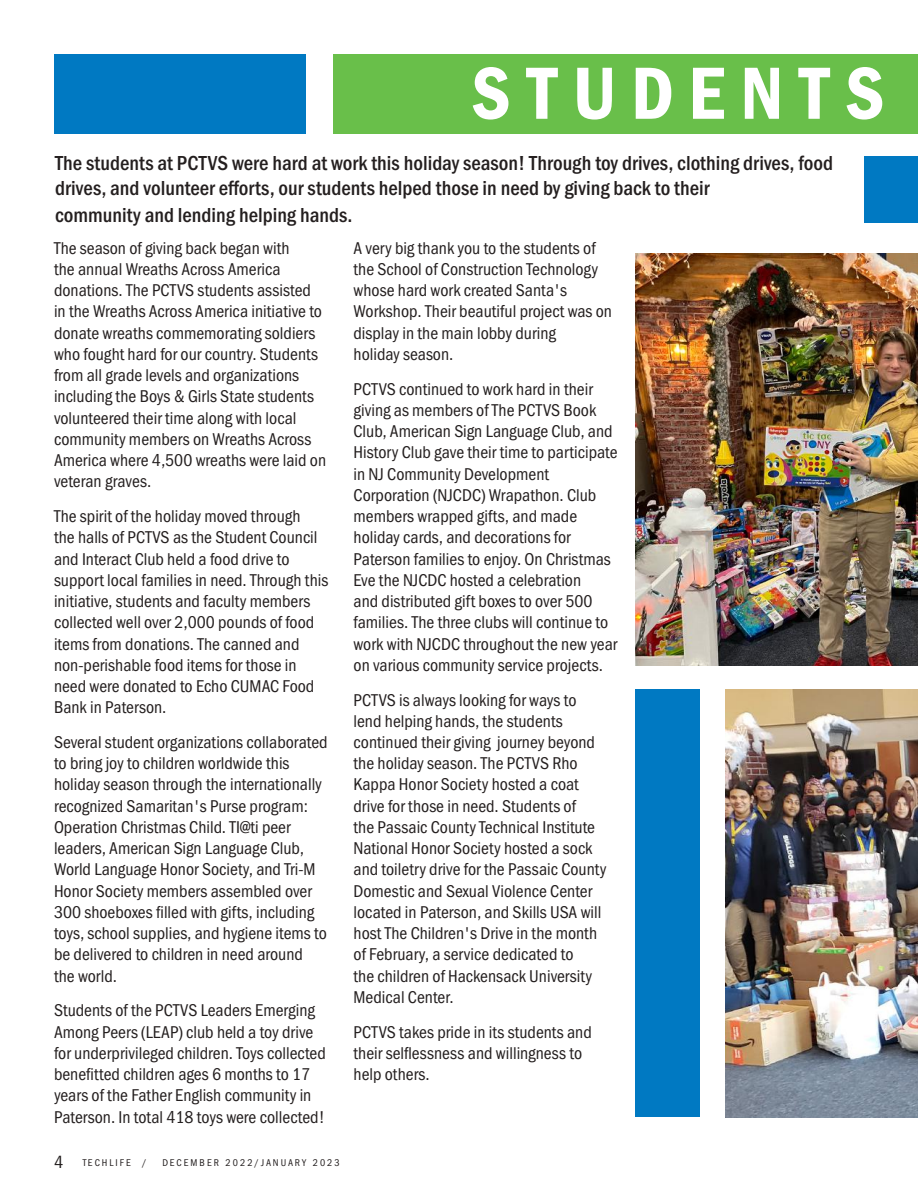
<style>
.page{position:relative;width:918px;height:1188px;background:#fff}
.page>*{position:absolute;margin:0;border:0;box-sizing:border-box;transform-origin:0 0}
.t1{font:76.5px "Franklin Gothic URW Con Dem";letter-spacing:.205em;color:#fff}
.t2{font:500 21px/26.1px "Franklin Gothic URW Cond";color:#241f1f}
.t3{font:17.7px/21.3px "Franklin Gothic URW Cond";color:#241f1f}
.t4{font:condensed 10.2px "Franklin Gothic LT Pro";letter-spacing:.2em;color:#241f1f}
.s1{font-size:18px}
</style>
<div class="page">
<div style="left:333px;top:54px;width:585px;height:80px;background:#69bf4a"></div>
<div style="left:54px;top:54px;width:252px;height:80px;background:#0079c2"></div>
<img style="left:725px;top:690px;width:193px;height:427px">
<div style="left:635px;top:690px;width:65px;height:427px;background:#0079c2"></div>
<div style="left:864px;top:156px;width:54px;height:67px;background:#0079c2"></div>
<img style="left:635px;top:254px;width:283px;height:412px">
<h1 class="t1" style="left:471px;top:42px;width:414px">STUDENTS</h1>
<p class="t2" style="left:55px;top:149px;width:780px">The students at PCTVS were hard at work this holiday season! Through toy drives, clothing drives, food drives, and volunteer efforts, our students helped those in need by giving back to their<br>community and lending helping hands.</p>
<p class="t3" style="left:354px;top:236px;width:260px">A very big thank you to the students of the School of Construction Technology whose hard work created Santa's<br>Workshop. Their beautiful project was on display in the main lobby during<br>holiday season.</p>
<p class="t3" style="left:354px;top:377px;width:266px">PCTVS continued to work hard in their giving as members of The PCTVS Book Club, American Sign Language Club, and History Club gave their time to participate in NJ Community Development Corporation (NJCDC) Wrapathon. Club members wrapped gifts, and made holiday cards, and decorations for Paterson families to enjoy. On Christmas Eve the NJCDC hosted a celebration<br>and distributed gift boxes to over 500 families. The three clubs will continue to work with NJCDC throughout the new year on various community service projects.</p>
<p class="t3" style="left:354px;top:688px;width:254px">PCTVS is always looking for ways to lend helping hands, the students continued their giving journey beyond the holiday season. The PCTVS Rho Kappa Honor Society hosted a coat drive for those in need. Students of<br>the Passaic County Technical Institute National Honor Society hosted a sock and toiletry drive for the Passaic County Domestic and Sexual Violence Center located in Paterson, and Skills USA will host The Children's Drive in the month of February, a service dedicated to<br>the children of Hackensack University Medical Center.</p>
<p class="t3" style="left:354px;top:1020px;width:240px">PCTVS takes pride in its students and their selflessness and willingness to help others.</p>
<p class="t3" style="left:54px;top:236px;width:274px">The season of giving back began with<br>the annual Wreaths Across America donations. The PCTVS students assisted in the Wreaths Across America initiative to donate wreaths commemorating soldiers who fought hard for our country. Students from all grade levels and organizations including the Boys &amp; Girls State students volunteered their time along with local community members on Wreaths Across America where 4,500 wreaths were laid on veteran graves.</p>
<p class="t3" style="left:54px;top:504px;width:276px">The spirit of the holiday moved through<br>the halls of PCTVS as the Student Council and Interact Club held a food drive to support local families in need. Through this initiative, students and faculty members collected well over 2,000 pounds of food items from donations. The canned and non-perishable food items for those in need were donated to Echo CUMAC Food Bank in Paterson.</p>
<p class="t3" style="left:54px;top:730px;width:275px">Several student organizations collaborated to bring joy to children worldwide this holiday season through the internationally recognized Samaritan's Purse program:<br>Operation Christmas Child. TI@ti peer leaders, American Sign Language Club, World Language Honor Society, and Tri-M Honor Society members assembled over 300 shoeboxes filled with gifts, including toys, school supplies, and hygiene items to be delivered to children in need around the world.</p>
<p class="t3" style="left:54px;top:999px;width:273px">Students of the PCTVS Leaders Emerging Among Peers (LEAP) club held a toy drive for underprivileged children. Toys collected benefitted children ages 6 months to 17 years of the Father English community in Paterson. In total 418 toys were collected!</p>
<p class="t4" style="left:54px;top:1157px;width:94px"><span class="s1">4</span> TECHLIFE /</p>
<p class="t4" style="left:162px;top:1157px;width:179px">DECEMBER 2022/JANUARY 2023</p>
</div>
